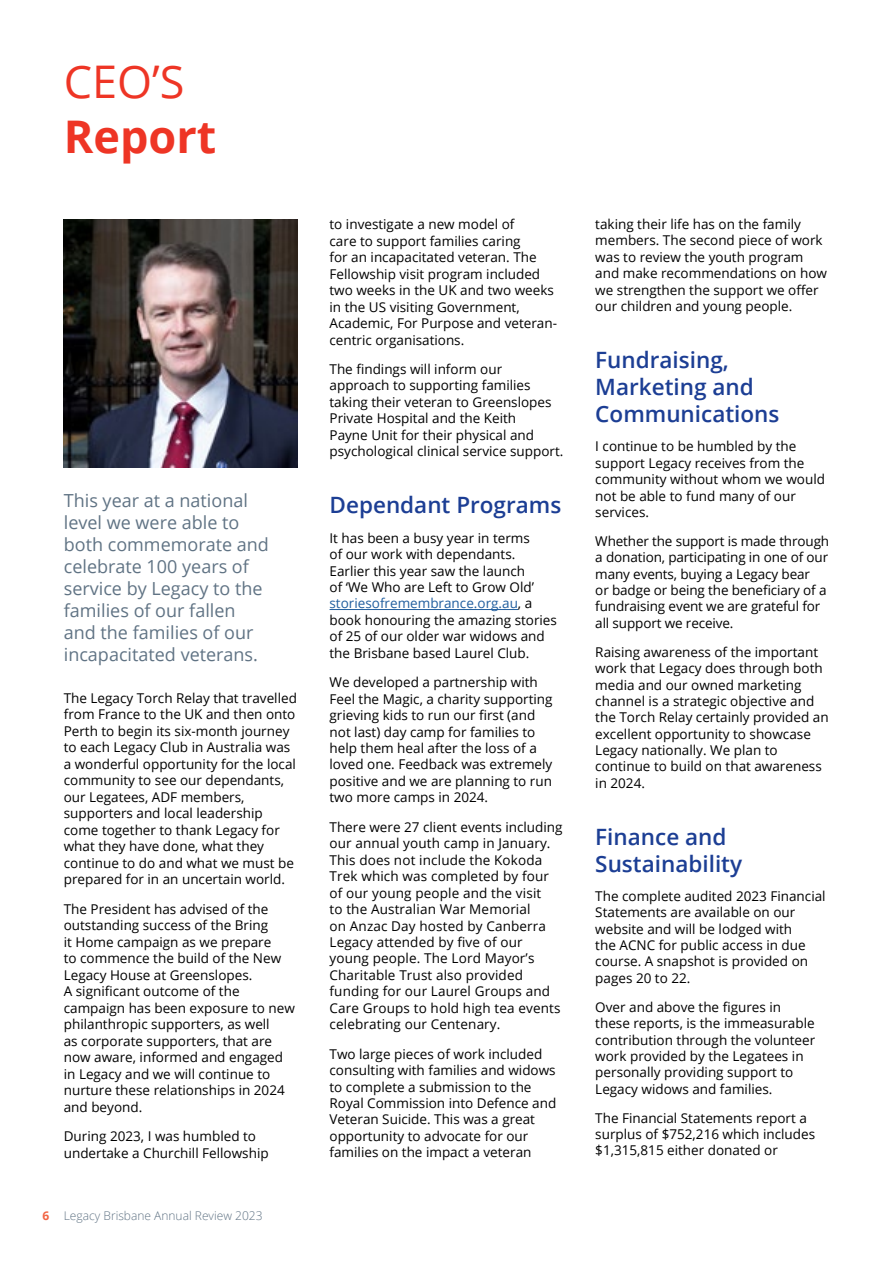
<style>
.page{position:relative;width:893px;height:1263px;background:#fff}
.page>*{position:absolute;margin:0;border:0;box-sizing:border-box;transform-origin:0 0}
.t1{font:700 45px "Open Sans";color:#ee3525}
.t2{font:45px "Open Sans";color:#ee3525}
.t3{font:600 22.5px/27.2px "Open Sans";color:#1c3e94}
.t4{font:18px/21.9px "Open Sans";color:#607384}
.t5{font:13.5px/16.5px "Open Sans";color:#000}
.t6{font:300 12px "Open Sans";color:#607384}
.s1{font-weight:700;color:#f26544}
.s2{color:#215e9e}
</style>
<div class="page">
<img style="left:64px;top:219px;width:234px;height:249px">
<hr style="left:330px;top:609px;width:188px;height:1px;background:#215e9e">
<h1 class="t2" style="left:64px;top:51px;width:122px">CEO’S</h1>
<h1 class="t1" style="left:64px;top:104px;width:154px">Report</h1>
<h3 class="t4" style="left:64px;top:489px;width:207px">This year at a national level we were able to both commemorate and celebrate 100 years of service by Legacy to the families of our fallen and the families of our incapacitated veterans.</h3>
<p class="t5" style="left:64px;top:689px;width:235px">The Legacy Torch Relay that travelled from France to the UK and then onto Perth to begin its six-month journey to each Legacy Club in Australia was a wonderful opportunity for the local community to see our dependants, our Legatees, ADF members, supporters and local leadership come together to thank Legacy for what they have done, what they continue to do and what we must be prepared for in an uncertain world.</p>
<p class="t5" style="left:64px;top:900px;width:233px">The President has advised of the outstanding success of the Bring<br>it Home campaign as we prepare<br>to commence the build of the New<br>Legacy House at Greenslopes.<br>A significant outcome of the campaign has been exposure to new philanthropic supporters, as well<br>as corporate supporters, that are now aware, informed and engaged in Legacy and we will continue to nurture these relationships in 2024 and beyond.</p>
<p class="t5" style="left:64px;top:1128px;width:206px">During 2023, I was humbled to undertake a Churchill Fellowship</p>
<p class="t6" style="left:43px;top:1208px;width:222px"><span class="s1">6</span> Legacy Brisbane Annual Review 2023</p>
<p class="t5" style="left:330px;top:216px;width:229px">to investigate a new model of<br>care to support families caring<br>for an incapacitated veteran. The<br>Fellowship visit program included two weeks in the UK and two weeks in the US visiting Government,<br>Academic, For Purpose and veteran&shy;centric organisations.</p>
<p class="t5" style="left:330px;top:360px;width:235px">The findings will inform our approach to supporting families taking their veteran to Greenslopes Private Hospital and the Keith<br>Payne Unit for their physical and psychological clinical service support.</p>
<h2 class="t3" style="left:330px;top:491px;width:233px">Dependant Programs</h2>
<p class="t5" style="left:330px;top:529px;width:229px">It has been a busy year in terms<br>of our work with dependants.<br>Earlier this year saw the launch<br>of ‘We Who are Left to Grow Old’ <span class="s2">storiesofremembrance.org.au</span>, a book honouring the amazing stories of 25 of our older war widows and the Brisbane based Laurel Club.</p>
<p class="t5" style="left:330px;top:674px;width:224px">We developed a partnership with<br>Feel the Magic, a charity supporting grieving kids to run our first (and not last) day camp for families to help them heal after the loss of a loved one. Feedback was extremely positive and we are planning to run two more camps in 2024.</p>
<p class="t5" style="left:330px;top:818px;width:235px">There were 27 client events including our annual youth camp in January.<br>This does not include the Kokoda<br>Trek which was completed by four of our young people and the visit<br>to the Australian War Memorial<br>on Anzac Day hosted by Canberra<br>Legacy attended by five of our young people. The Lord Mayor’s<br>Charitable Trust also provided funding for our Laurel Groups and<br>Care Groups to hold high tea events celebrating our Centenary.</p>
<p class="t5" style="left:330px;top:1045px;width:228px">Two large pieces of work included consulting with families and widows to complete a submission to the Royal Commission into Defence and Veteran Suicide. This was a great opportunity to advocate for our families on the impact a veteran</p>
<p class="t5" style="left:595px;top:216px;width:233px">taking their life has on the family members. The second piece of work was to review the youth program and make recommendations on how we strengthen the support we offer our children and young people.</p>
<h2 class="t3" style="left:595px;top:346px;width:186px">Fundraising,<br>Marketing and<br>Communications</h2>
<p class="t5" style="left:595px;top:438px;width:231px">I continue to be humbled by the support Legacy receives from the community without whom we would not be able to fund many of our services.</p>
<p class="t5" style="left:595px;top:533px;width:235px">Whether the support is made through a donation, participating in one of our many events, buying a Legacy bear<br>or badge or being the beneficiary of a fundraising event we are grateful for all support we receive.</p>
<p class="t5" style="left:595px;top:643px;width:235px">Raising awareness of the important work that Legacy does through both media and our owned marketing channel is a strategic objective and the Torch Relay certainly provided an excellent opportunity to showcase<br>Legacy nationally. We plan to continue to build on that awareness in 2024.</p>
<h2 class="t3" style="left:595px;top:822px;width:148px">Finance and<br>Sustainability</h2>
<p class="t5" style="left:595px;top:887px;width:232px">The complete audited 2023 Financial<br>Statements are available on our website and will be lodged with<br>the ACNC for public access in due course. A snapshot is provided on pages 20 to 22.</p>
<p class="t5" style="left:595px;top:998px;width:221px">Over and above the figures in these reports, is the immeasurable contribution through the volunteer work provided by the Legatees in personally providing support to<br>Legacy widows and families.</p>
<p class="t5" style="left:595px;top:1109px;width:221px">The Financial Statements report a surplus of $752,216 which includes $1,315,815 either donated or</p>
</div>
